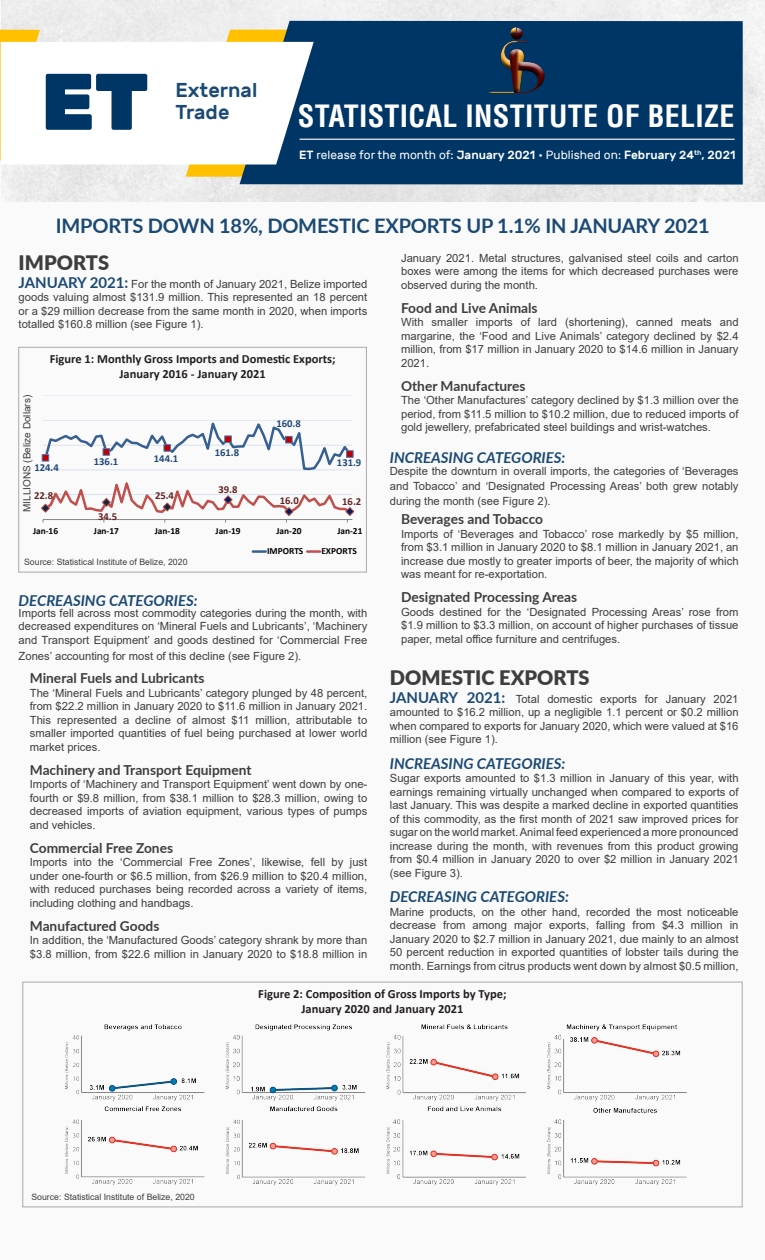
<style>
.page{position:relative;width:765px;height:1260px;background:#fbfafa}
.page>*{position:absolute;margin:0;border:0;box-sizing:border-box;transform-origin:0 0}
.t1{font:900 80px "Rubik";color:#003665}
.t2{font:700 condensed 30px "Helvetica LT Std";letter-spacing:.01em;color:#fff}
.MAIN_HEADING{font:700 20px "Lato";letter-spacing:-.01em;color:#1a4a74}
.Imports_Exports{font:900 20px "Lato";color:#3e3e3f}
.t3{font:500 20px "Rubik";color:#1a4a74}
.Decreasing_Increasin{font:italic 700 15px "Lato";color:#1a4a74}
.Sub-Categories{font:700 13.75px "Lato";color:#3e3e3f}
.Figure_Headings{font:700 12.5px "Calibri";color:#231f20}
.t4{font:11.88px "Rubik";letter-spacing:.005em;color:#fff}
.Text{font:11.25px/13.5px "Arial";color:#3e3e3f;text-align:justify}
.t5{font:700 10.62px "Calibri";letter-spacing:-.005em;color:#1f497d}
.t6{font:700 10.62px "Calibri";letter-spacing:-.005em;color:#632523}
.Text-2{font:10px "Arial";color:#3e3e3f}
.t7{font:700 9.38px "Calibri";color:#000}
.Source{font:8.75px "Arial";color:#3e3e3f}
.s1{font-weight:500}
.s2{font-family:"Lato";font-weight:700;font-size:15px;color:#1a4a74}
</style>
<div class="page">
<div style="left:240px;top:21px;width:503px;height:164px;background:#003665"></div>
<svg style="left:0;top:30px;width:378px;height:155px"></svg>
<img style="left:484px;top:25px;width:63px;height:69px">
<hr style="left:300px;top:139px;width:435px;height:1px;background:#eee9e7">
<div style="left:22px;top:982px;width:720px;height:225px;border:1px solid #a9a9a9"></div>
<img style="left:65px;top:1024px;width:622px;height:162px">
<div style="left:18px;top:347px;width:349px;height:225px;border:1px solid #a9a9a9"></div>
<svg style="left:41px;top:395px;width:314px;height:128px"></svg>
<svg style="left:253px;top:550px;width:13px;height:3px"></svg>
<svg style="left:307px;top:550px;width:13px;height:3px"></svg>
<h1 class="t1" style="left:41px;top:55px;width:109px">ET</h1>
<h3 class="t3" style="left:176px;top:79px;width:83px">External</h3>
<h3 class="t3" style="left:176px;top:100px;width:55px">Trade</h3>
<h2 class="t2" style="left:298px;top:97px;width:438px">STATISTICAL INSTITUTE OF BELIZE</h2>
<p class="t4" style="left:299px;top:148px;width:438px"><span class="s1">ET</span> release for the month of: <span class="s1">January 2021</span> • Published on: <span class="s1">February 24</span><sup>th</sup><span class="s1">, 2021</span></p>
<p class="MAIN_HEADING" style="left:56px;top:211px;width:656px">IMPORTS DOWN 18%, DOMESTIC EXPORTS UP 1.1% IN JANUARY 2021</p>
<p class="Imports_Exports" style="left:19px;top:248px;width:92px">IMPORTS</p>
<p class="Text" style="left:19px;top:277px;width:350px"><span class="s2">JANUARY 2021:</span> For the month of January 2021, Belize imported goods valuing almost $131.9 million. This represented an 18 percent or a $29 million decrease from the same month in 2020, when imports totalled $160.8 million (see Figure 1).</p>
<p class="Figure_Headings" style="left:50px;top:350px;width:288px">Figure 1: Monthly Gross Imports and Domestic Exports;</p>
<p class="Figure_Headings" style="left:119px;top:365px;width:148px">January 2016 - January 2021</p>
<p class="Text-2" style="left:20px;top:512px;width:119px;rotate:-90deg">MILLIONS (Belize Dollars)</p>
<p class="t5" style="left:34px;top:460px;width:26px">124.4</p>
<p class="t6" style="left:34px;top:488px;width:21px">22.8</p>
<p class="t5" style="left:94px;top:454px;width:26px">136.1</p>
<p class="t5" style="left:154px;top:451px;width:26px">144.1</p>
<p class="t6" style="left:98px;top:509px;width:21px">34.5</p>
<p class="t6" style="left:155px;top:488px;width:21px">25.4</p>
<p class="t5" style="left:215px;top:445px;width:26px">161.8</p>
<p class="t6" style="left:219px;top:482px;width:21px">39.8</p>
<p class="t5" style="left:276px;top:416px;width:26px">160.8</p>
<p class="t5" style="left:337px;top:455px;width:26px">131.9</p>
<p class="t6" style="left:280px;top:493px;width:21px">16.0</p>
<p class="t6" style="left:342px;top:494px;width:21px">16.2</p>
<p class="t7" style="left:33px;top:525px;width:27px">Jan-16</p>
<p class="t7" style="left:94px;top:525px;width:27px">Jan-17</p>
<p class="t7" style="left:155px;top:525px;width:27px">Jan-18</p>
<p class="t7" style="left:216px;top:525px;width:27px">Jan-19</p>
<p class="t7" style="left:276px;top:525px;width:27px">Jan-20</p>
<p class="t7" style="left:337px;top:525px;width:27px">Jan-21</p>
<p class="t7" style="left:267px;top:544px;width:38px">IMPORTS</p>
<p class="t7" style="left:321px;top:544px;width:37px">EXPORTS</p>
<p class="Source" style="left:24px;top:556px;width:165px">Source: Statistical Institute of Belize, 2020</p>
<p class="Decreasing_Increasin" style="left:19px;top:589px;width:181px">DECREASING CATEGORIES:</p>
<p class="Text" style="left:19px;top:606px;width:350px">Imports fell across most commodity categories during the month, with decreased expenditures on ‘Mineral Fuels and Lubricants’, ‘Machinery and Transport Equipment’ and goods destined for ‘Commercial Free</p>
<p class="Text" style="left:19px;top:650px;width:284px">Zones’ accounting for most of this decline (see Figure 2).</p>
<p class="Sub-Categories" style="left:30px;top:668px;width:176px">Mineral Fuels and Lubricants</p>
<p class="Text" style="left:30px;top:686px;width:339px">The ‘Mineral Fuels and Lubricants’ category plunged by 48 percent, from $22.2 million in January 2020 to $11.6 million in January 2021.<br>This represented a decline of almost $11 million, attributable to smaller imported quantities of fuel being purchased at lower world market prices.</p>
<p class="Sub-Categories" style="left:30px;top:760px;width:223px">Machinery and Transport Equipment</p>
<p class="Text" style="left:30px;top:777px;width:339px">Imports of ‘Machinery and Transport Equipment’ went down by one&shy;fourth or $9.8 million, from $38.1 million to $28.3 million, owing to decreased imports of aviation equipment, various types of pumps and vehicles.</p>
<p class="Sub-Categories" style="left:30px;top:838px;width:145px">Commercial Free Zones</p>
<p class="Text" style="left:30px;top:855px;width:339px">Imports into the ‘Commercial Free Zones’, likewise, fell by just under one-fourth or $6.5 million, from $26.9 million to $20.4 million, with reduced purchases being recorded across a variety of items, including clothing and handbags.</p>
<p class="Sub-Categories" style="left:30px;top:916px;width:131px">Manufactured Goods</p>
<p class="Text" style="left:30px;top:933px;width:339px">In addition, the ‘Manufactured Goods’ category shrank by more than $3.8 million, from $22.6 million in January 2020 to $18.8 million in</p>
<p class="Text" style="left:401px;top:251px;width:339px">January 2021. Metal structures, galvanised steel coils and carton boxes were among the items for which decreased purchases were observed during the month.</p>
<p class="Sub-Categories" style="left:401px;top:298px;width:138px">Food and Live Animals</p>
<p class="Text" style="left:401px;top:316px;width:339px">With smaller imports of lard (shortening), canned meats and margarine, the ‘Food and Live Animals’ category declined by $2.4 million, from $17 million in January 2020 to $14.6 million in January 2021.</p>
<p class="Sub-Categories" style="left:401px;top:376px;width:126px">Other Manufactures</p>
<p class="Text" style="left:401px;top:394px;width:339px">The ‘Other Manufactures’ category declined by $1.3 million over the period, from $11.5 million to $10.2 million, due to reduced imports of gold jewellery, prefabricated steel buildings and wrist-watches.</p>
<p class="Decreasing_Increasin" style="left:390px;top:447px;width:177px">INCREASING CATEGORIES:</p>
<p class="Text" style="left:390px;top:464px;width:350px;line-height:15px">Despite the downturn in overall imports, the categories of ‘Beverages and Tobacco’ and ‘Designated Processing Areas’ both grew notably during the month (see Figure 2).</p>
<p class="Sub-Categories" style="left:401px;top:509px;width:144px">Beverages and Tobacco</p>
<p class="Text" style="left:401px;top:527px;width:339px">Imports of ‘Beverages and Tobacco’ rose markedly by $5 million, from $3.1 million in January 2020 to $8.1 million in January 2021, an increase due mostly to greater imports of beer, the majority of which was meant for re-exportation.</p>
<p class="Sub-Categories" style="left:401px;top:587px;width:178px">Designated Processing Areas</p>
<p class="Text" style="left:401px;top:605px;width:339px">Goods destined for the ‘Designated Processing Areas’ rose from $1.9 million to $3.3 million, on account of higher purchases of tissue paper, metal office furniture and centrifuges.</p>
<p class="Imports_Exports" style="left:390px;top:663px;width:201px">DOMESTIC EXPORTS</p>
<p class="Text" style="left:390px;top:692px;width:350px"><span class="s2">JANUARY 2021:</span> Total domestic exports for January 2021 amounted to $16.2 million, up a negligible 1.1 percent or $0.2 million when compared to exports for January 2020, which were valued at $16 million (see Figure 1).</p>
<p class="Decreasing_Increasin" style="left:390px;top:753px;width:177px">INCREASING CATEGORIES:</p>
<p class="Text" style="left:390px;top:772px;width:350px">Sugar exports amounted to $1.3 million in January of this year, with earnings remaining virtually unchanged when compared to exports of last January. This was despite a marked decline in exported quantities of this commodity, as the first month of 2021 saw improved prices for sugar on the world market. Animal feed experienced a more pronounced increase during the month, with revenues from this product growing from $0.4 million in January 2020 to over $2 million in January 2021 (see Figure 3).</p>
<p class="Decreasing_Increasin" style="left:390px;top:886px;width:181px">DECREASING CATEGORIES:</p>
<p class="Text" style="left:390px;top:905px;width:350px">Marine products, on the other hand, recorded the most noticeable decrease from among major exports, falling from $4.3 million in January 2020 to $2.7 million in January 2021, due mainly to an almost 50 percent reduction in exported quantities of lobster tails during the month. Earnings from citrus products went down by almost $0.5 million,</p>
<p class="Figure_Headings" style="left:258px;top:985px;width:250px">Figure 2: Composition of Gross Imports by Type;</p>
<p class="Figure_Headings" style="left:301px;top:1000px;width:164px">January 2020 and January 2021</p>
<p class="Source" style="left:31px;top:1191px;width:165px">Source: Statistical Institute of Belize, 2020</p>
</div>
